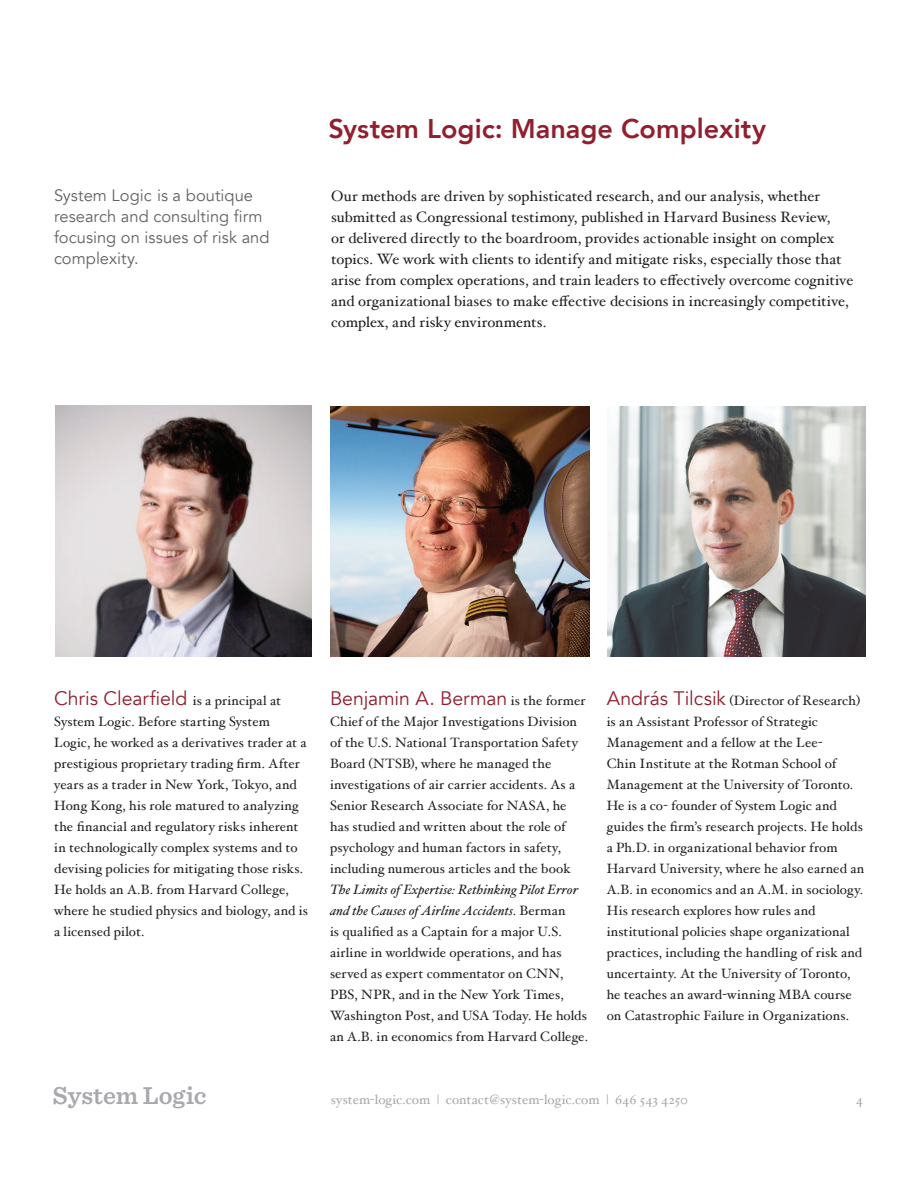
<style>
.page{position:relative;width:918px;height:1188px;background:#fff}
.page>*{position:absolute;margin:0;border:0;box-sizing:border-box;transform-origin:0 0}
.t1{font:800 27px "Avenir";color:#911f2f}
.t2{font:600 25.5px "Sentinel";letter-spacing:.005em;color:#a8a9ad}
.t3{font:19.5px "Avenir";letter-spacing:-.005em;color:#911f2f}
.t4{font:16.5px/21px "Avenir";color:#636366}
.t5{font:15px/21px "Hoefler Text";letter-spacing:.005em;color:#231f20}
.t6{font:13.5px/21px "Hoefler Text";letter-spacing:.01em;color:#231f20}
.t7{font:13.5px "Hoefler Text";color:#a8a9ad}
.s1{font-family:"Hoefler Text";font-size:13.5px;color:#231f20}
.s2{font-style:italic}
.s3{font-family:"Avenir";font-size:19.5px;color:#911f2f}
</style>
<div class="page">
<img style="left:55px;top:405px;width:257px;height:252px">
<img style="left:608px;top:406px;width:257px;height:251px">
<img style="left:330px;top:406px;width:259px;height:251px">
<h1 class="t1" style="left:328px;top:108px;width:439px">System Logic: Manage Complexity</h1>
<p class="t4" style="left:54px;top:185px;width:217px">System Logic is a boutique research and consulting firm focusing on issues of risk and complexity.</p>
<p class="t5" style="left:331px;top:185px;width:524px">Our methods are driven by sophisticated research, and our analysis, whether submitted as Congressional testimony, published in Harvard Business Review,<br>or delivered directly to the boardroom, provides actionable insight on complex topics. We work with clients to identify and mitigate risks, especially those that arise from complex operations, and train leaders to effectively overcome cognitive and organizational biases to make effective decisions in increasingly competitive, complex, and risky environments.</p>
<h3 class="t3" style="left:54px;top:687px;width:228px">Chris Clearfield <span class="s1">is a principal at</span></h3>
<p class="t6" style="left:54px;top:711px;width:255px">System Logic. Before starting System Logic, he worked as a derivatives trader at a prestigious proprietary trading firm. After years as a trader in New York, Tokyo, and Hong Kong, his role matured to analyzing the financial and regulatory risks inherent in technologically complex systems and to devising policies for mitigating those risks.<br>He holds an A.B. from Harvard College, where he studied physics and biology, and is a licensed pilot.</p>
<h3 class="t3" style="left:330px;top:687px;width:257px">Benjamin A. Berman <span class="s1">is the former</span></h3>
<p class="t6" style="left:330px;top:711px;width:249px">Chief of the Major Investigations Division of the U.S. National Transportation Safety Board (NTSB), where he managed the investigations of air carrier accidents. As a Senior Research Associate for NASA, he has studied and written about the role of psychology and human factors in safety, including numerous articles and the book</p>
<p class="t6" style="left:330px;top:879px;width:260px"><span class="s2">The Limits of Expertise: Rethinking Pilot Error and the Causes of Airline Accidents</span>. Berman<br>is qualified as a Captain for a major U.S. airline in worldwide operations, and has served as expert commentator on CNN, PBS, NPR, and in the New York Times, Washington Post, and USA Today. He holds an A.B. in economics from Harvard College.</p>
<p class="t6" style="left:607px;top:690px;width:259px"><span class="s3">András Tilcsik</span> (Director of Research) is an Assistant Professor of Strategic Management and a fellow at the Lee-<br>Chin Institute at the Rotman School of Management at the University of Toronto.<br>He is a co- founder of System Logic and guides the firm’s research projects. He holds a Ph.D. in organizational behavior from Harvard University, where he also earned an A.B. in economics and an A.M. in sociology.<br>His research explores how rules and institutional policies shape organizational practices, including the handling of risk and uncertainty. At the University of Toronto, he teaches an award-winning MBA course on Catastrophic Failure in Organizations.</p>
<h2 class="t2" style="left:52px;top:1076px;width:156px">System Logic</h2>
<p class="t7" style="left:331px;top:1091px;width:359px">system-logic.com | contact@system-logic.com | 646 543 4250</p>
<p class="t7" style="left:856px;top:1091px;width:9px">4</p>
</div>
